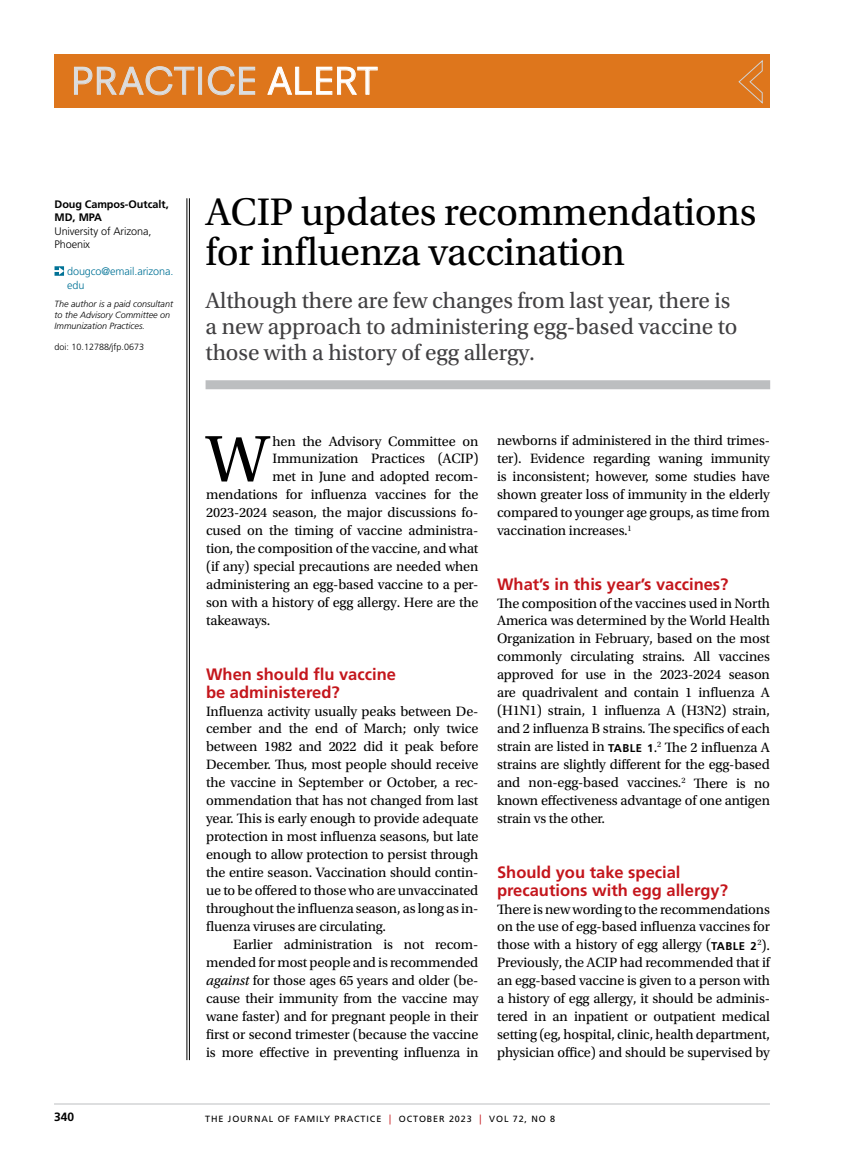
<style>
.page{position:relative;width:851px;height:1161px;background:#fff}
.page>*{position:absolute;margin:0;border:0;box-sizing:border-box;transform-origin:0 0}
.t1{font:69.45px "Utopia Std";color:#000}
.t2{font:40.5px/40.5px "Utopia Std";letter-spacing:-.01em;color:#000}
.t3{font:36px "Neuzeit SLT Std";letter-spacing:.025em;color:#dcddde}
.t4{font:23.25px/26.2px "Utopia Std";letter-spacing:-.005em;color:#414042}
.t5{font:700 16.5px/18px "Frutiger LT Std";color:#c4161c}
.t6{font:14.25px/18px "Utopia Std";letter-spacing:-.01em;color:#000;text-align:justify}
.t7{font:700 12px "Frutiger LT Std";color:#000}
.t8{font:300 10.8px/13.5px "Frutiger LT Std";letter-spacing:-.01em;color:#000}
.t9{font:700 10.8px/13.5px "Frutiger LT Std";color:#000}
.t10{font:300 10.8px/13.5px "Frutiger LT Std";letter-spacing:-.01em;color:#007296}
.t11{font:italic 300 9px/11.2px "Frutiger LT Std";color:#000}
.t12{font:9px "Frutiger LT Std";letter-spacing:.1em;color:#000}
.t13{font:300 9px "Frutiger LT Std";color:#000}
.s1{color:#fff}
.s2{font-style:italic}
.s3{font-family:"Frutiger LT Std";font-weight:700;font-size:11.25px}
.s4{font-size:9.9px;color:#c4161c}
</style>
<div class="page">
<div style="left:54px;top:54px;width:716px;height:54px;background:#de761c"></div>
<svg style="left:738px;top:60px;width:25px;height:44px"></svg>
<hr style="left:54px;top:1104px;width:716px;height:1px;background:#bcbec0">
<hr style="left:189px;top:198px;width:1px;height:862px;background:#000">
<hr style="left:187px;top:198px;width:1px;height:862px;background:#000">
<svg style="left:54px;top:266px;width:10px;height:10px"></svg>
<div style="left:205px;top:380px;width:565px;height:9px;background:#bcbec0"></div>
<svg style="left:74px;top:66px;width:120px;height:29px"></svg>
<div style="left:198px;top:67px;width:4px;height:27px;border:1px solid #dcddde"></div>
<svg style="left:208px;top:66px;width:47px;height:29px"></svg>
<svg style="left:267px;top:67px;width:110px;height:28px"></svg>
<h3 class="t3" style="left:71px;top:59px;width:307px">PRACTICE <span class="s1">ALERT</span></h3>
<p class="t9" style="left:54px;top:197px;width:116px">Doug Campos-Outcalt,<br>MD, MPA</p>
<p class="t8" style="left:54px;top:224px;width:98px">University of Arizona,<br>Phoenix</p>
<p class="t10" style="left:67px;top:265px;width:108px">dougco@email.arizona. edu</p>
<p class="t11" style="left:54px;top:298px;width:120px">The author is a paid consultant to the Advisory Committee on<br>Immunization Practices.</p>
<p class="t13" style="left:54px;top:342px;width:91px">doi: 10.12788/jfp.0673</p>
<h2 class="t2" style="left:205px;top:192px;width:552px">ACIP updates recommendations for influenza vaccination</h2>
<h3 class="t4" style="left:205px;top:288px;width:533px">Although there are few changes from last year, there is a new approach to administering egg-based vaccine to those with a history of egg allergy.</h3>
<h1 class="t1" style="left:206px;top:421px;width:64px">W</h1>
<p class="t6" style="left:272px;top:432px;width:207px">hen the Advisory Committee on</p>
<p class="t6" style="left:272px;top:450px;width:207px">Immunization Practices (ACIP)</p>
<p class="t6" style="left:272px;top:468px;width:207px">met in June and adopted recom-</p>
<p class="t6" style="left:206px;top:486px;width:274px">mendations for influenza vaccines for the</p>
<p class="t6" style="left:206px;top:504px;width:274px">2023-2024 season, the major discussions fo-</p>
<p class="t6" style="left:206px;top:522px;width:274px">cused on the timing of vaccine administra-</p>
<p class="t6" style="left:206px;top:540px;width:274px">tion, the composition of the vaccine, and what</p>
<p class="t6" style="left:206px;top:558px;width:274px">(if any) special precautions are needed when</p>
<p class="t6" style="left:206px;top:576px;width:274px">administering an egg-based vaccine to a per-</p>
<p class="t6" style="left:206px;top:594px;width:274px">son with a history of egg allergy. Here are the</p>
<p class="t6" style="left:206px;top:612px;width:66px">takeaways.</p>
<p class="t5" style="left:206px;top:665px;width:191px">When should flu vaccine be administered?</p>
<p class="t6" style="left:206px;top:702px;width:274px">Influenza activity usually peaks between De&shy;cember and the end of March; only twice between 1982 and 2022 did it peak before December. Thus, most people should receive the vaccine in September or October, a rec&shy;ommendation that has not changed from last year. This is early enough to provide adequate protection in most influenza seasons, but late enough to allow protection to persist through the entire season. Vaccination should contin&shy;ue to be offered to those who are unvaccinated throughout the influenza season, as long as in&shy;fluenza viruses are circulating.</p>
<p class="t6" style="left:206px;top:936px;width:274px;text-indent:27px">Earlier administration is not recom&shy;mended for most people and is recommended <span class="s2">against</span> for those ages 65 years and older (be&shy;cause their immunity from the vaccine may wane faster) and for pregnant people in their first or second trimester (because the vaccine is more effective in preventing influenza in</p>
<p class="t6" style="left:497px;top:432px;width:274px">newborns if administered in the third trimes&shy;ter). Evidence regarding waning immunity is inconsistent; however, some studies have shown greater loss of immunity in the elderly compared to younger age groups, as time from vaccination increases.<sup>1</sup></p>
<p class="t5" style="left:497px;top:575px;width:233px">What’s in this year’s vaccines?</p>
<p class="t6" style="left:497px;top:594px;width:274px">The composition of the vaccines used in North America was determined by the World Health Organization in February, based on the most commonly circulating strains. All vaccines approved for use in the 2023-2024 season are quadrivalent and contain 1 influenza A (H1N1) strain, 1 influenza A (H3N2) strain, and 2 influenza B strains. The specifics of each strain are listed in <span class="s3">TABLE 1</span>.<sup>2</sup> The 2 influenza A strains are slightly different for the egg-based and non-egg-based vaccines.<sup>2</sup> There is no known effectiveness advantage of one antigen strain vs the other.</p>
<p class="t5" style="left:497px;top:863px;width:232px">Should you take special precautions with egg allergy?</p>
<p class="t6" style="left:497px;top:900px;width:274px">There is new wording to the recommendations on the use of egg-based influenza vaccines for those with a history of egg allergy (<span class="s3">TABLE 2</span><sup>2</sup>).<br>Previously, the ACIP had recommended that if an egg-based vaccine is given to a person with a history of egg allergy, it should be adminis&shy;tered in an inpatient or outpatient medical setting (eg, hospital, clinic, health department, physician office) and should be supervised by</p>
<p class="t7" style="left:54px;top:1110px;width:22px">340</p>
<p class="t12" style="left:205px;top:1113px;width:351px">THE JOURNAL OF FAMILY PRACTICE <span class="s4">|</span> OCTOBER 2023 <span class="s4">|</span> VOL 72, NO 8</p>
</div>
